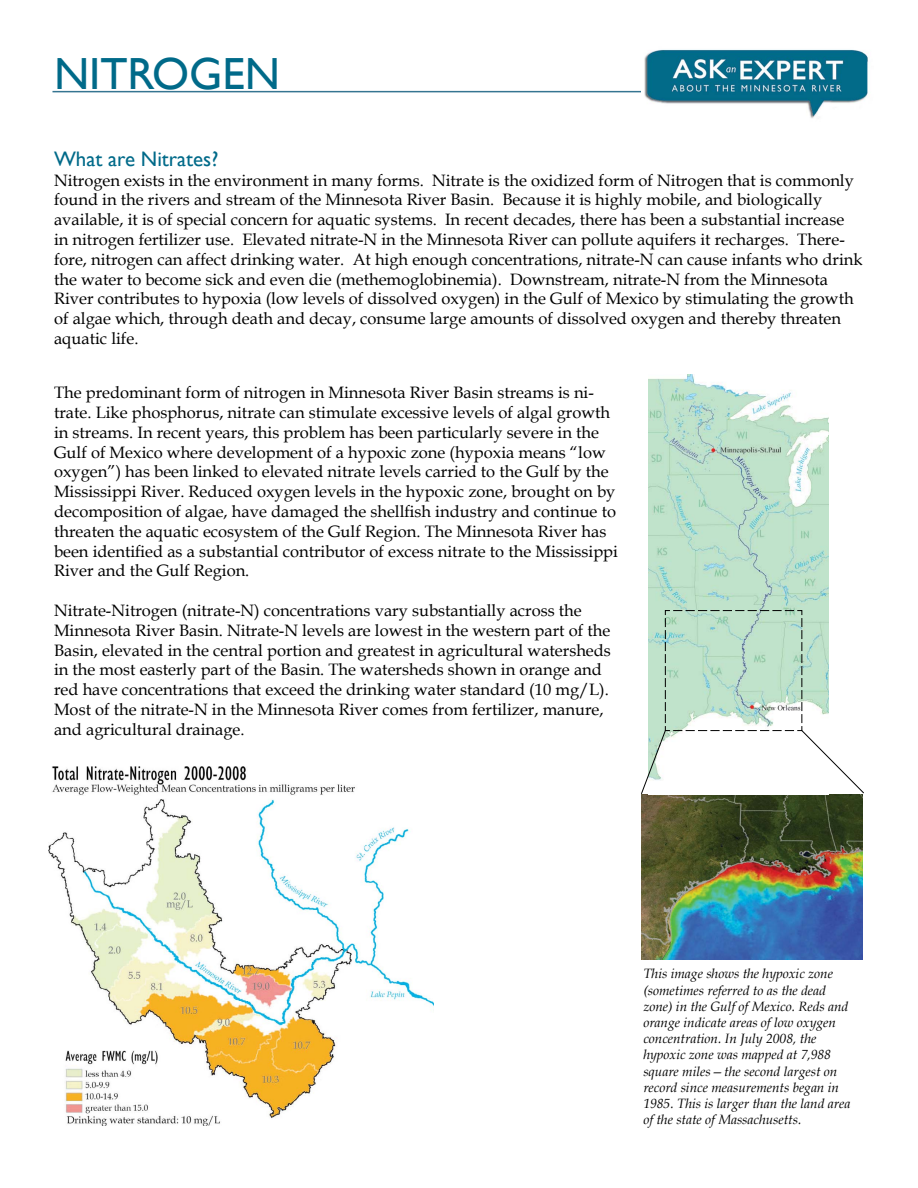
<style>
.page{position:relative;width:918px;height:1188px;background:#fff}
.page>*{position:absolute;margin:0;border:0;box-sizing:border-box;transform-origin:0 0}
.t1{font:45px "Gill Sans";color:#006a89}
.t2{font:21px "Gill Sans";color:#006a89}
.t3{font:16.5px/19.8px "Book Antiqua";color:#000}
.t4{font:italic 13.5px/16.2px "Book Antiqua";color:#000}
</style>
<div class="page">
<hr style="left:52px;top:91px;width:806px;height:1px;background:#357591">
<img style="left:642px;top:49px;width:226px;height:69px">
<img style="left:642px;top:795px;width:221px;height:165px">
<img style="left:648px;top:375px;width:180px;height:235px">
<img style="left:49px;top:767px;width:385px;height:358px">
<svg style="left:641px;top:610px;width:223px;height:185px"></svg>
<h1 class="t1" style="left:54px;top:47px;width:228px">NITROGEN</h1>
<p class="t2" style="left:54px;top:146px;width:166px">What are Nitrates?</p>
<p class="t3" style="left:54px;top:170px;width:810px">Nitrogen exists in the environment in many forms. Nitrate is the oxidized form of Nitrogen that is commonly found in the rivers and stream of the Minnesota River Basin. Because it is highly mobile, and biologically available, it is of special concern for aquatic systems. In recent decades, there has been a substantial increase in nitrogen fertilizer use. Elevated nitrate-N in the Minnesota River can pollute aquifers it recharges. There&shy;fore, nitrogen can affect drinking water. At high enough concentrations, nitrate-N can cause infants who drink the water to become sick and even die (methemoglobinemia). Downstream, nitrate-N from the Minnesota River contributes to hypoxia (low levels of dissolved oxygen) in the Gulf of Mexico by stimulating the growth of algae which, through death and decay, consume large amounts of dissolved oxygen and thereby threaten aquatic life.</p>
<p class="t3" style="left:54px;top:382px;width:565px">The predominant form of nitrogen in Minnesota River Basin streams is ni&shy;trate. Like phosphorus, nitrate can stimulate excessive levels of algal growth in streams. In recent years, this problem has been particularly severe in the Gulf of Mexico where development of a hypoxic zone (hypoxia means “low oxygen”) has been linked to elevated nitrate levels carried to the Gulf by the Mississippi River. Reduced oxygen levels in the hypoxic zone, brought on by decomposition of algae, have damaged the shellfish industry and continue to threaten the aquatic ecosystem of the Gulf Region. The Minnesota River has been identified as a substantial contributor of excess nitrate to the Mississippi River and the Gulf Region.</p>
<p class="t3" style="left:54px;top:600px;width:558px">Nitrate-Nitrogen (nitrate-N) concentrations vary substantially across the Minnesota River Basin. Nitrate-N levels are lowest in the western part of the Basin, elevated in the central portion and greatest in agricultural watersheds in the most easterly part of the Basin. The watersheds shown in orange and red have concentrations that exceed the drinking water standard (10 mg/L).<br>Most of the nitrate-N in the Minnesota River comes from fertilizer, manure, and agricultural drainage.</p>
<p class="t4" style="left:643px;top:965px;width:208px">This image shows the hypoxic zone (sometimes referred to as the dead zone) in the Gulf of Mexico. Reds and orange indicate areas of low oxygen concentration. In July 2008, the hypoxic zone was mapped at 7,988 square miles—the second largest on record since measurements began in 1985. This is larger than the land area of the state of Massachusetts.</p>
</div>
